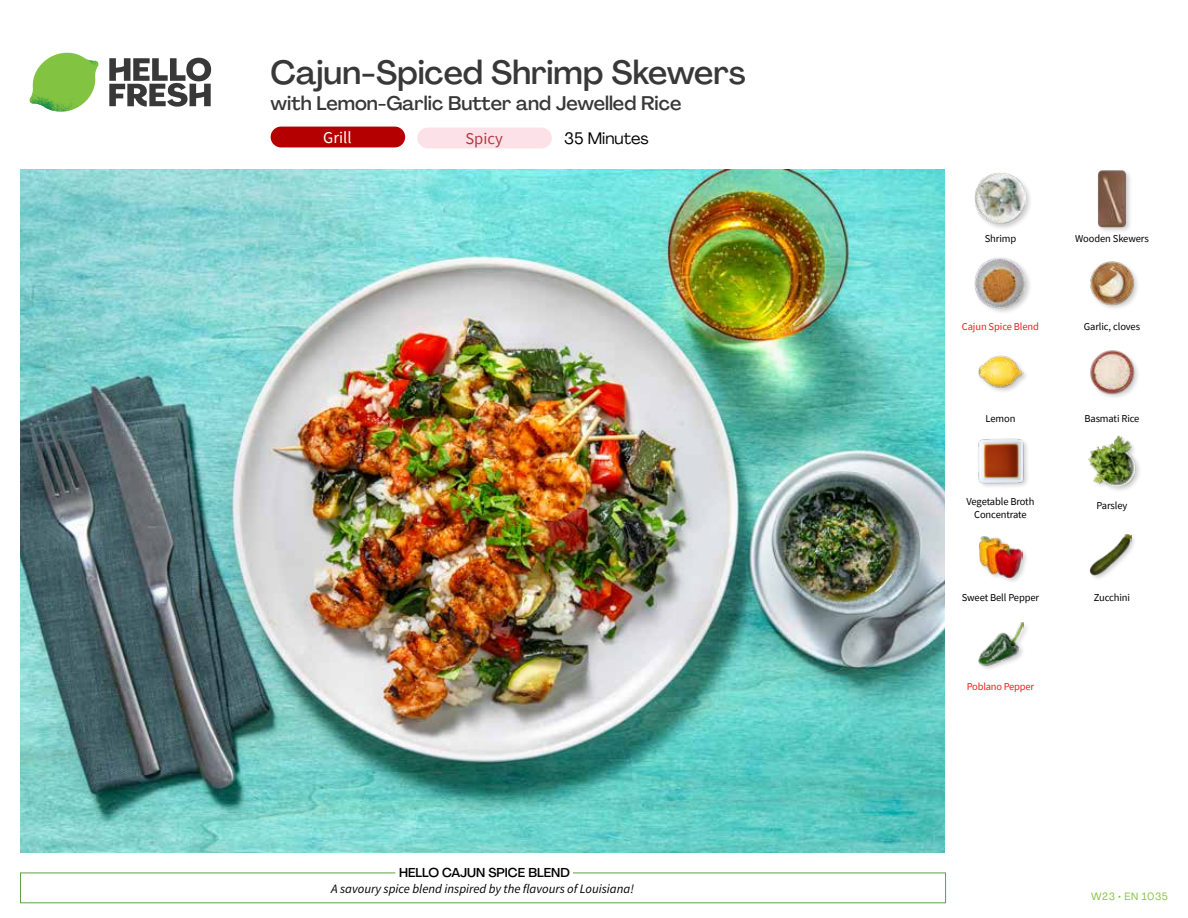
<style>
.page{position:relative;width:1188px;height:918px;background:#fff}
.page>*{position:absolute;margin:0;border:0;box-sizing:border-box;transform-origin:0 0}
.t1{font:500 33px "Agrandir";color:#383839}
.t2{font:500 19.5px "Agrandir";color:#383839}
.t3{font:16.5px "Agrandir";color:#000}
.t4{font:16.5px "Source Sans Pro";color:#fff}
.t5{font:16.5px "Source Sans Pro";color:#b33841}
.t6{font:italic 12.75px "Source Sans Pro";color:#000}
.t7{font:500 12.75px "Agrandir";color:#000}
.t8{font:10.5px/13.5px "Source Sans Pro";letter-spacing:-.01em;color:#000;text-align:center}
.t9{font:10.5px "Source Sans Pro";letter-spacing:-.02em;color:#ed1d24}
.t10{font:10.5px "Agrandir";letter-spacing:.05em;color:#82c341}
</style>
<div class="page">
<svg style="left:109px;top:57px;width:102px;height:50px"></svg>
<svg style="left:34px;top:53px;width:62px;height:40px"></svg>
<img style="left:67px;top:53px;width:32px;height:26px">
<img style="left:33px;top:75px;width:59px;height:11px">
<img style="left:29px;top:79px;width:61px;height:33px">
<img style="left:65px;top:86px;width:27px;height:25px">
<div style="left:20px;top:873px;width:926px;height:30px;border:1px solid #609f43"></div>
<div style="left:395px;top:865px;width:178px;height:15px;background:#fff"></div>
<img style="left:21px;top:170px;width:924px;height:682px">
<div style="left:271px;top:127px;width:134px;height:20px;background:#b40000;border-radius:10px"></div>
<div style="left:417px;top:128px;width:135px;height:20px;background:#fce1e9;border-radius:10px"></div>
<div style="left:977px;top:621px;width:53px;height:51px;background:#000;opacity:.2"></div>
<img style="left:977px;top:621px;width:47px;height:47px">
<div style="left:1089px;top:533px;width:49px;height:49px;background:#000;opacity:.2"></div>
<img style="left:1089px;top:533px;width:42px;height:42px">
<div style="left:978px;top:535px;width:51px;height:49px;background:#000;opacity:.2"></div>
<img style="left:978px;top:535px;width:45px;height:43px">
<div style="left:1087px;top:434px;width:56px;height:59px;background:#000;opacity:.2"></div>
<img style="left:1087px;top:435px;width:50px;height:51px">
<img style="left:978px;top:438px;width:50px;height:49px">
<img style="left:1090px;top:350px;width:48px;height:47px">
<div style="left:977px;top:355px;width:52px;height:39px;background:#000;opacity:.2"></div>
<img style="left:977px;top:355px;width:47px;height:39px">
<img style="left:1090px;top:261px;width:48px;height:48px">
<div style="left:974px;top:256px;width:58px;height:59px;background:#000;opacity:.2"></div>
<img style="left:975px;top:257px;width:51px;height:51px">
<div style="left:1096px;top:169px;width:37px;height:64px;background:#000;opacity:.2"></div>
<img style="left:1096px;top:170px;width:37px;height:57px">
<div style="left:974px;top:172px;width:59px;height:59px;background:#000;opacity:.2"></div>
<img style="left:975px;top:173px;width:51px;height:51px">
<h1 class="t1" style="left:271px;top:52px;width:477px">Cajun-Spiced Shrimp Skewers</h1>
<h2 class="t2" style="left:271px;top:91px;width:412px">with Lemon-Garlic Butter and Jewelled Rice</h2>
<h3 class="t4" style="left:323px;top:127px;width:30px">Grill</h3>
<h3 class="t5" style="left:465px;top:128px;width:39px">Spicy</h3>
<h3 class="t3" style="left:564px;top:128px;width:86px">35 Minutes</h3>
<p class="t7" style="left:399px;top:864px;width:172px">HELLO CAJUN SPICE BLEND</p>
<p class="t6" style="left:331px;top:881px;width:304px">A savoury spice blend inspired by the flavours of Louisiana!</p>
<p class="t8" style="left:985px;top:231px;width:33px">Shrimp</p>
<p class="t8" style="left:1075px;top:231px;width:75px">Wooden Skewers</p>
<p class="t9" style="left:962px;top:320px;width:79px">Cajun Spice Blend</p>
<p class="t8" style="left:1084px;top:320px;width:58px">Garlic, cloves</p>
<p class="t8" style="left:986px;top:411px;width:31px">Lemon</p>
<p class="t8" style="left:1084px;top:411px;width:57px">Basmati Rice</p>
<p class="t8" style="left:966px;top:495px;width:69px">Vegetable Broth<br>Concentrate</p>
<p class="t8" style="left:1096px;top:499px;width:32px">Parsley</p>
<p class="t8" style="left:962px;top:591px;width:79px">Sweet Bell Pepper</p>
<p class="t8" style="left:1094px;top:591px;width:38px">Zucchini</p>
<p class="t9" style="left:967px;top:680px;width:69px">Poblano Pepper</p>
<p class="t10" style="left:1091px;top:890px;width:78px">W23 • EN 1035</p>
</div>
